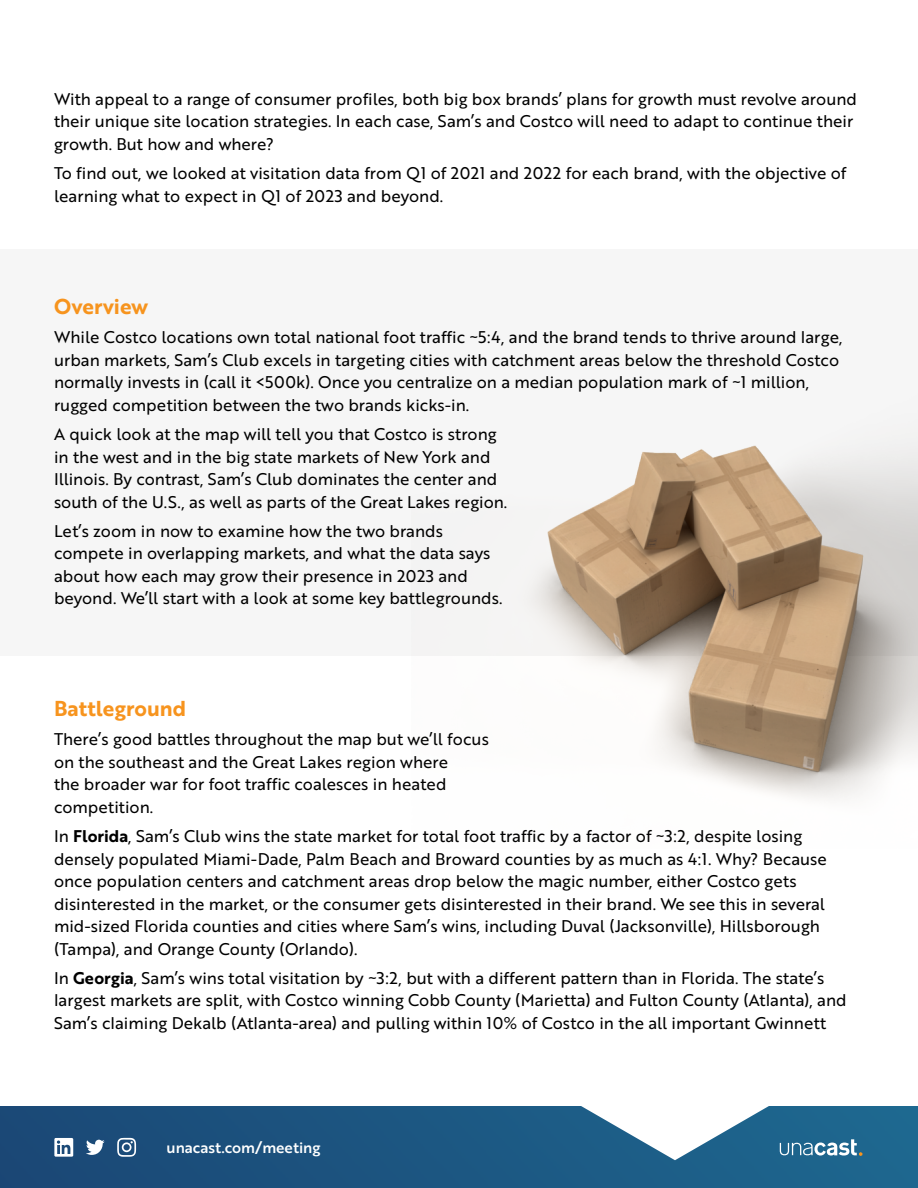
<style>
.page{position:relative;width:918px;height:1188px;background:#fff}
.page>*{position:absolute;margin:0;border:0;box-sizing:border-box;transform-origin:0 0}
.t1{font:21px "Brother 1816 Bold";color:#f7941e}
.t2{font:16.5px/22.5px "Brother 1816 Regular";color:#000}
.t3{font:15px "Brother 1816 Medium";color:#fff}
.s1{font-family:"Brother 1816 Bold"}
</style>
<div class="page">
<img style="left:0;top:1107px;width:918px;height:81px">
<svg style="left:580px;top:1106px;width:190px;height:54px"></svg>
<svg style="left:54px;top:1138px;width:19px;height:19px"></svg>
<svg style="left:86px;top:1140px;width:19px;height:15px"></svg>
<svg style="left:117px;top:1138px;width:19px;height:19px"></svg>
<svg style="left:780px;top:1139px;width:82px;height:17px"></svg>
<div style="left:0;top:250px;width:918px;height:406px;background:#f6f6f6"></div>
<img style="left:535px;top:445px;width:383px;height:355px">
<p class="t2" style="left:54px;top:87px;width:805px">With appeal to a range of consumer profiles, both big box brands’ plans for growth must revolve around their unique site location strategies. In each case, Sam’s and Costco will need to adapt to continue their growth. But how and where?</p>
<p class="t2" style="left:54px;top:161px;width:794px">To find out, we looked at visitation data from Q1 of 2021 and 2022 for each brand, with the objective of learning what to expect in Q1 of 2023 and beyond.</p>
<p class="t1" style="left:54px;top:291px;width:96px">Overview</p>
<p class="t2" style="left:54px;top:325px;width:790px">While Costco locations own total national foot traffic ~5:4, and the brand tends to thrive around large, urban markets, Sam’s Club excels in targeting cities with catchment areas below the threshold Costco normally invests in (call it &lt;500k). Once you centralize on a median population mark of ~1 million, rugged competition between the two brands kicks-in.</p>
<p class="t2" style="left:54px;top:422px;width:455px">A quick look at the map will tell you that Costco is strong in the west and in the big state markets of New York and Illinois. By contrast, Sam’s Club dominates the center and south of the U.S., as well as parts of the Great Lakes region.</p>
<p class="t2" style="left:54px;top:519px;width:450px">Let’s zoom in now to examine how the two brands compete in overlapping markets, and what the data says about how each may grow their presence in 2023 and beyond. We’ll start with a look at some key battlegrounds.</p>
<p class="t1" style="left:54px;top:693px;width:134px">Battleground</p>
<p class="t2" style="left:54px;top:727px;width:436px">There’s good battles throughout the map but we’ll focus on the southeast and the Great Lakes region where<br>the broader war for foot traffic coalesces in heated competition.</p>
<p class="t2" style="left:54px;top:824px;width:774px">In <span class="s1">Florida</span>, Sam’s Club wins the state market for total foot traffic by a factor of ~3:2, despite losing densely populated Miami-Dade, Palm Beach and Broward counties by as much as 4:1. Why? Because once population centers and catchment areas drop below the magic number, either Costco gets disinterested in the market, or the consumer gets disinterested in their brand. We see this in several mid-sized Florida counties and cities where Sam’s wins, including Duval (Jacksonville), Hillsborough (Tampa), and Orange County (Orlando).</p>
<p class="t2" style="left:54px;top:966px;width:794px">In <span class="s1">Georgia</span>, Sam’s wins total visitation by ~3:2, but with a different pattern than in Florida. The state’s largest markets are split, with Costco winning Cobb County (Marietta) and Fulton County (Atlanta), and<br>Sam’s claiming Dekalb (Atlanta-area) and pulling within 10% of Costco in the all important Gwinnett</p>
<p class="t3" style="left:166px;top:1137px;width:156px">unacast.com/meeting</p>
</div>
